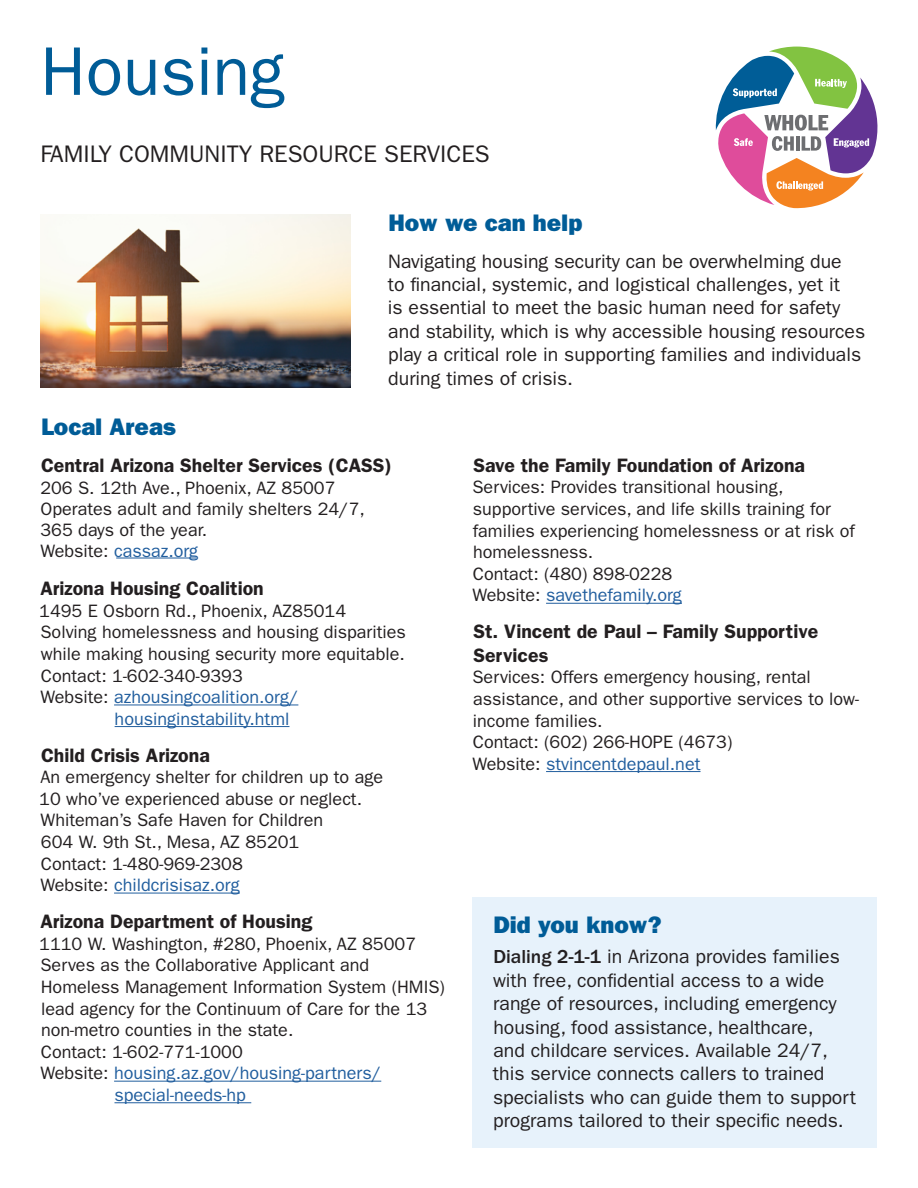
<style>
.page{position:relative;width:918px;height:1188px;background:#fff}
.page>*{position:absolute;margin:0;border:0;box-sizing:border-box;transform-origin:0 0}
.t1{font:69px "ITC Franklin Gothic Std";color:#005c97}
.Section_head{font:24px "ITC Franklin Gothic Std Hvy";color:#005c97}
.t2{font:24px "ITC Franklin Gothic Std";color:#231f20}
.t3{font:19.5px/23.4px "ITC Franklin Gothic Std";color:#231f20}
.Item_head{font:600 19.5px/23.4px "ITC Franklin Gothic Std";color:#231f20}
.Item_text{font:600 19.5px "ITC Franklin Gothic Std";color:#231f20}
.Item_text-2{font:18px/21.6px "ITC Franklin Gothic Std";color:#231f20}
.Item_text-3{font:18px/21.6px "ITC Franklin Gothic Std";color:#215e9e}
.s1{color:#215e9e}
.s2{color:#231f20}
.s3{font-weight:500}
</style>
<div class="page">
<svg style="left:715px;top:47px;width:163px;height:161px"></svg>
<hr style="left:114px;top:705px;width:184px;height:1px;background:#215e9e">
<hr style="left:115px;top:726px;width:174px;height:1px;background:#215e9e">
<hr style="left:114px;top:893px;width:126px;height:1px;background:#215e9e">
<hr style="left:114px;top:1081px;width:267px;height:1px;background:#215e9e">
<hr style="left:114px;top:1102px;width:137px;height:1px;background:#215e9e">
<hr style="left:116px;top:558px;width:80px;height:1px;background:#215e9e">
<hr style="left:546px;top:603px;width:136px;height:1px;background:#215e9e">
<hr style="left:546px;top:771px;width:155px;height:1px;background:#215e9e">
<img style="left:40px;top:214px;width:311px;height:174px">
<div style="left:472px;top:897px;width:406px;height:251px;background:#e7f2fb"></div>
<p class="t1" style="left:40px;top:32px;width:246px">Housing</p>
<p class="t2" style="left:40px;top:140px;width:451px">FAMILY COMMUNITY RESOURCE SERVICES</p>
<p class="Section_head" style="left:388px;top:208px;width:195px">How we can help</p>
<p class="t3" style="left:388px;top:249px;width:479px">Navigating housing security can be overwhelming due<br>to financial, systemic, and logistical challenges, yet it<br>is essential to meet the basic human need for safety and stability, which is why accessible housing resources play a critical role in supporting families and individuals during times of crisis.</p>
<p class="Section_head" style="left:41px;top:413px;width:136px">Local Areas</p>
<p class="Item_text" style="left:41px;top:454px;width:352px">Central Arizona Shelter Services (CASS)</p>
<p class="Item_text-2" style="left:40px;top:477px;width:326px;line-height:21.1px">206 S. 12th Ave., Phoenix, AZ 85007<br>Operates adult and family shelters 24/7,<br>365 days of the year.<br>Website: <span class="s1">cassaz.org</span></p>
<p class="Item_head" style="left:40px;top:577px;width:225px">Arizona Housing Coalition</p>
<p class="Item_text-2" style="left:39px;top:600px;width:308px">1495 E Osborn Rd., Phoenix, AZ85014</p>
<p class="Item_text-2" style="left:40px;top:622px;width:367px">Solving homelessness and housing disparities while making housing security more equitable.</p>
<p class="Item_text-2" style="left:41px;top:665px;width:203px">Contact: 1-602-340-9393</p>
<p class="Item_text-3" style="left:115px;top:686px;width:185px;text-indent:-74px"><span class="s2">Website:</span> azhousingcoalition.org/ housinginstability.html</p>
<p class="Item_head" style="left:41px;top:743px;width:170px">Child Crisis Arizona</p>
<p class="Item_text-2" style="left:39px;top:766px;width:345px">An emergency shelter for children up to age<br>10 who’ve experienced abuse or neglect.</p>
<p class="Item_text-2" style="left:41px;top:810px;width:284px">Whiteman’s Safe Haven for Children</p>
<p class="Item_text-2" style="left:41px;top:831px;width:260px">604 W. 9th St., Mesa, AZ 85201</p>
<p class="Item_text-2" style="left:41px;top:853px;width:203px">Contact: 1-480-969-2308</p>
<p class="Item_text-3" style="left:41px;top:874px;width:201px"><span class="s2">Website:</span> childcrisisaz.org</p>
<p class="Item_head" style="left:40px;top:910px;width:274px">Arizona Department of Housing</p>
<p class="Item_text-2" style="left:39px;top:933px;width:378px">1110 W. Washington, #280, Phoenix, AZ 85007</p>
<p class="Item_text-2" style="left:40px;top:955px;width:406px">Serves as the Collaborative Applicant and Homeless Management Information System (HMIS) lead agency for the Continuum of Care for the 13 non-metro counties in the state.</p>
<p class="Item_text-2" style="left:41px;top:1041px;width:203px">Contact: 1-602-771-1000</p>
<p class="Item_text-3" style="left:114px;top:1063px;width:268px;text-indent:-74px"><span class="s2">Website:</span> housing.az.gov/housing-partners/ special-needs-hp</p>
<p class="Item_head" style="left:473px;top:453px;width:333px">Save the Family Foundation of Arizona</p>
<p class="Item_text-2" style="left:472px;top:477px;width:384px">Services: Provides transitional housing, supportive services, and life skills training for families experiencing homelessness or at risk of homelessness.</p>
<p class="Item_text-2" style="left:473px;top:563px;width:201px">Contact: (480) 898-0228</p>
<p class="Item_text-3" style="left:473px;top:585px;width:211px"><span class="s2">Website:</span> savethefamily.org</p>
<p class="Item_head" style="left:473px;top:620px;width:346px">St. Vincent de Paul – Family Supportive<br>Services</p>
<p class="Item_text-2" style="left:472px;top:667px;width:388px">Services: Offers emergency housing, rental assistance, and other supportive services to low&shy;income families.</p>
<p class="Item_text-2" style="left:473px;top:731px;width:261px">Contact: (602) 266-HOPE (4673)</p>
<p class="Item_text-3" style="left:473px;top:753px;width:229px"><span class="s2">Website:</span> stvincentdepaul.net</p>
<p class="Section_head" style="left:493px;top:911px;width:170px">Did you know?</p>
<p class="t3" style="left:493px;top:945px;width:365px"><span class="s3">Dialing 2-1-1</span> in Arizona provides families with free, confidential access to a wide range of resources, including emergency housing, food assistance, healthcare,<br>and childcare services. Available 24/7, this service connects callers to trained specialists who can guide them to support programs tailored to their specific needs.</p>
</div>
